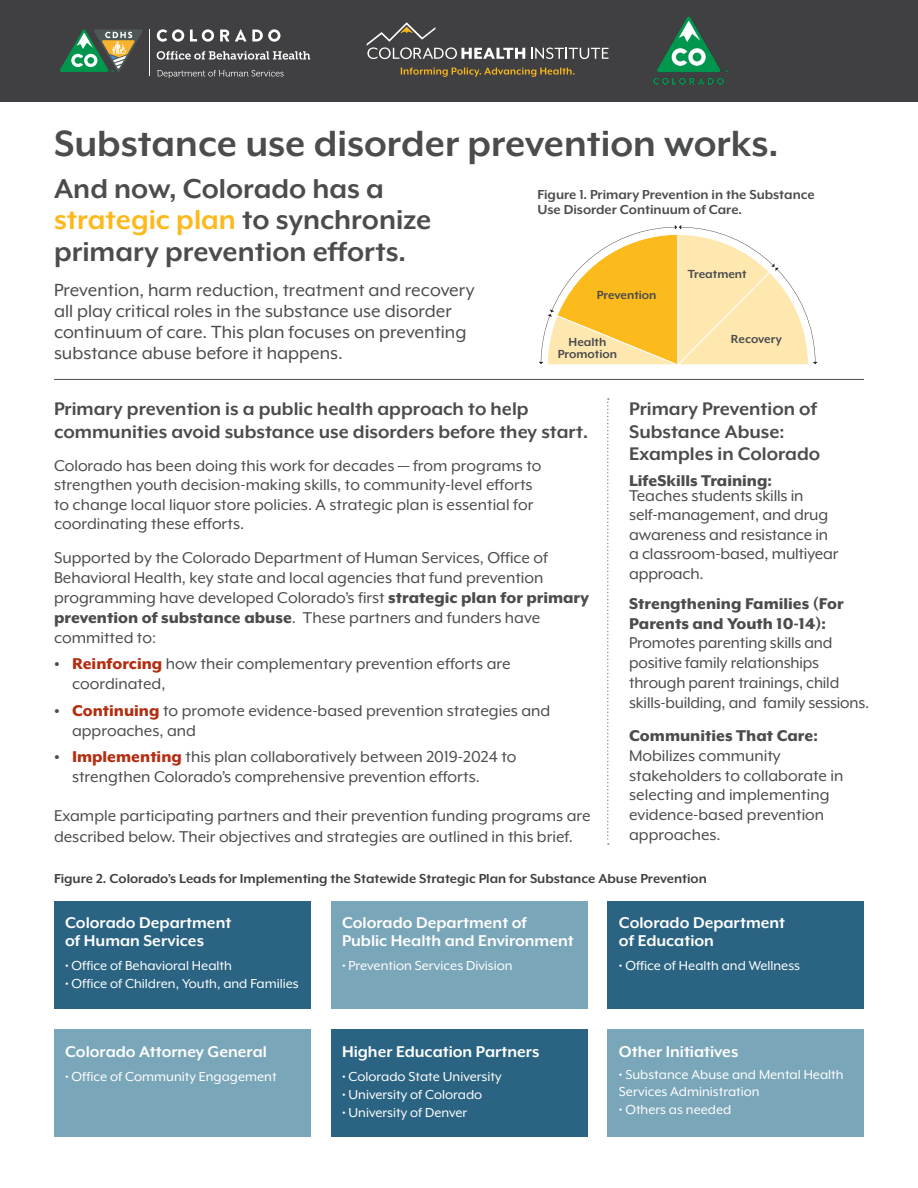
<style>
.page{position:relative;width:918px;height:1188px;background:#fff}
.page>*{position:absolute;margin:0;border:0;box-sizing:border-box;transform-origin:0 0}
.t1{font:700 42px "Mr Eaves XL Mod OT";color:#4b4c4d}
.t2{font:700 31.5px/31.5px "Mr Eaves XL Mod OT";color:#4b4c4d}
.t3{font:700 21px/22.5px "Mr Eaves XL Mod OT";color:#4b4c4d}
.t4{font:20.25px/21px "Mr Eaves XL Mod OT";color:#4b4c4d}
.t5{font:18px/19.8px "Mr Eaves XL Mod OT";color:#4b4c4d}
.t6{font:700 18px/18px "Mr Eaves XL Mod OT";color:#fff}
.t7{font:15px/16.5px "Mr Eaves XL Mod OT";color:#fff}
.t8{font:700 15px "Mr Eaves XL Mod OT";color:#404042}
.t9{font:700 15px/15px "Mr Eaves XL Mod OT";color:#4b4c4d}
.t10{font:700 13.5px/12px "Mr Eaves XL Mod OT";color:#4b4c4d;text-align:center}
.s1{color:#fdb91b}
.s2{font-weight:800}
.s3{font-weight:800;color:#b42e12}
</style>
<div class="page">
<div style="left:0;top:0;width:918px;height:102px;background:#404042"></div>
<svg style="left:607px;top:398px;width:2px;height:446px"></svg>
<svg style="left:157px;top:70px;width:127px;height:8px"></svg>
<svg style="left:157px;top:29px;width:27px;height:13px"></svg>
<svg style="left:190px;top:29px;width:24px;height:13px"></svg>
<svg style="left:220px;top:30px;width:9px;height:12px"></svg>
<svg style="left:235px;top:29px;width:45px;height:13px"></svg>
<svg style="left:157px;top:51px;width:153px;height:9px"></svg>
<hr style="left:149px;top:29px;width:1px;height:47px;background:#fff">
<svg style="left:60px;top:29px;width:83px;height:43px"></svg>
<svg style="left:531px;top:48px;width:78px;height:11px"></svg>
<svg style="left:367px;top:22px;width:158px;height:37px"></svg>
<svg style="left:401px;top:67px;width:173px;height:10px"></svg>
<hr style="left:54px;top:379px;width:810px;height:1px;background:#4b4c4d">
<svg style="left:539px;top:225px;width:279px;height:140px"></svg>
<img style="left:653px;top:16px;width:75px;height:68px">
<div style="left:54px;top:902px;width:256px;height:107px;background:#2b6482"></div>
<div style="left:54px;top:1030px;width:256px;height:107px;background:#7aa6b9"></div>
<div style="left:331px;top:902px;width:256px;height:107px;background:#7aa6b9"></div>
<div style="left:331px;top:1030px;width:256px;height:107px;background:#2b6482"></div>
<div style="left:608px;top:902px;width:256px;height:107px;background:#2b6482"></div>
<div style="left:608px;top:1030px;width:256px;height:107px;background:#7aa6b9"></div>
<p class="t1" style="left:54px;top:123px;width:726px">Substance use disorder prevention works.</p>
<p class="t2" style="left:54px;top:173px;width:379px">And now, Colorado has a <span class="s1">strategic plan</span> to synchronize primary prevention efforts.</p>
<p class="t4" style="left:54px;top:279px;width:422px">Prevention, harm reduction, treatment and recovery all play critical roles in the substance use disorder continuum of care. This plan focuses on preventing substance abuse before it happens.</p>
<p class="t9" style="left:537px;top:187px;width:279px">Figure 1. Primary Prevention in the Substance<br>Use Disorder Continuum of Care.</p>
<p class="t10" style="left:688px;top:267px;width:60px">Treatment</p>
<p class="t10" style="left:597px;top:289px;width:61px">Prevention</p>
<p class="t10" style="left:558px;top:336px;width:61px">Health<br>Promotion</p>
<p class="t10" style="left:731px;top:333px;width:53px">Recovery</p>
<p class="t3" style="left:629px;top:398px;width:193px">Primary Prevention of<br>Substance Abuse:<br>Examples in Colorado</p>
<p class="t5" style="left:629px;top:473px;width:176px;line-height:15px"><span class="s2">LifeSkills Training:<br></span>Teaches students skills in</p>
<p class="t5" style="left:629px;top:505px;width:211px">self-management, and drug awareness and resistance in a classroom-based, multiyear approach.</p>
<p class="t5" style="left:629px;top:593px;width:242px"><span class="s2">Strengthening Families (For<br>Parents and Youth 10-14):<br></span>Promotes parenting skills and positive family relationships through parent trainings, child skills-building, and family sessions.</p>
<p class="t5" style="left:629px;top:726px;width:216px"><span class="s2">Communities That Care:<br></span>Mobilizes community stakeholders to collaborate in selecting and implementing evidence-based prevention approaches.</p>
<p class="t3" style="left:54px;top:398px;width:536px">Primary prevention is a public health approach to help communities avoid substance use disorders before they start.</p>
<p class="t5" style="left:54px;top:456px;width:489px">Colorado has been doing this work for decades — from programs to strengthen youth decision-making skills, to community-level efforts to change local liquor store policies. A strategic plan is essential for coordinating these efforts.</p>
<p class="t5" style="left:54px;top:547px;width:537px">Supported by the Colorado Department of Human Services, Office of Behavioral Health, key state and local agencies that fund prevention programming have developed Colorado’s first <span class="s2">strategic plan for primary prevention of substance abuse</span>. These partners and funders have committed to:</p>
<p class="t5" style="left:72px;top:654px;width:440px;text-indent:-18px"><span class="s2">•</span> <span class="s3">Reinforcing</span> how their complementary prevention efforts are coordinated,</p>
<p class="t5" style="left:72px;top:700px;width:480px;text-indent:-18px"><span class="s2">•</span> <span class="s3">Continuing</span> to promote evidence-based prevention strategies and approaches, and</p>
<p class="t5" style="left:72px;top:746px;width:446px;text-indent:-18px"><span class="s2">•</span> <span class="s3">Implementing</span> this plan collaboratively between 2019-2024 to strengthen Colorado’s comprehensive prevention efforts.</p>
<p class="t5" style="left:54px;top:806px;width:538px">Example participating partners and their prevention funding programs are described below. Their objectives and strategies are outlined in this brief.</p>
<p class="t8" style="left:54px;top:871px;width:654px">Figure 2. Colorado’s Leads for Implementing the Statewide Strategic Plan for Substance Abuse Prevention</p>
<p class="t6" style="left:65px;top:914px;width:168px">Colorado Department of Human Services</p>
<p class="t7" style="left:65px;top:958px;width:168px">• Office of Behavioral Health</p>
<p class="t7" style="left:65px;top:976px;width:235px">• Office of Children, Youth, and Families</p>
<p class="t6" style="left:65px;top:1042px;width:203px">Colorado Attorney General</p>
<p class="t7" style="left:65px;top:1068px;width:213px">• Office of Community Engagement</p>
<p class="t6" style="left:342px;top:914px;width:233px">Colorado Department of<br>Public Health and Environment</p>
<p class="t7" style="left:342px;top:958px;width:172px">• Prevention Services Division</p>
<p class="t6" style="left:342px;top:1042px;width:199px">Higher Education Partners</p>
<p class="t7" style="left:342px;top:1068px;width:161px">• Colorado State University</p>
<p class="t7" style="left:342px;top:1086px;width:142px">• University of Colorado</p>
<p class="t7" style="left:342px;top:1104px;width:127px">• University of Denver</p>
<p class="t6" style="left:619px;top:914px;width:168px">Colorado Department of Education</p>
<p class="t7" style="left:619px;top:958px;width:183px">• Office of Health and Wellness</p>
<p class="t6" style="left:619px;top:1042px;width:121px">Other Initiatives</p>
<p class="t7" style="left:619px;top:1066px;width:226px">• Substance Abuse and Mental Health<br>Services Administration</p>
<p class="t7" style="left:619px;top:1101px;width:114px">• Others as needed</p>
</div>
